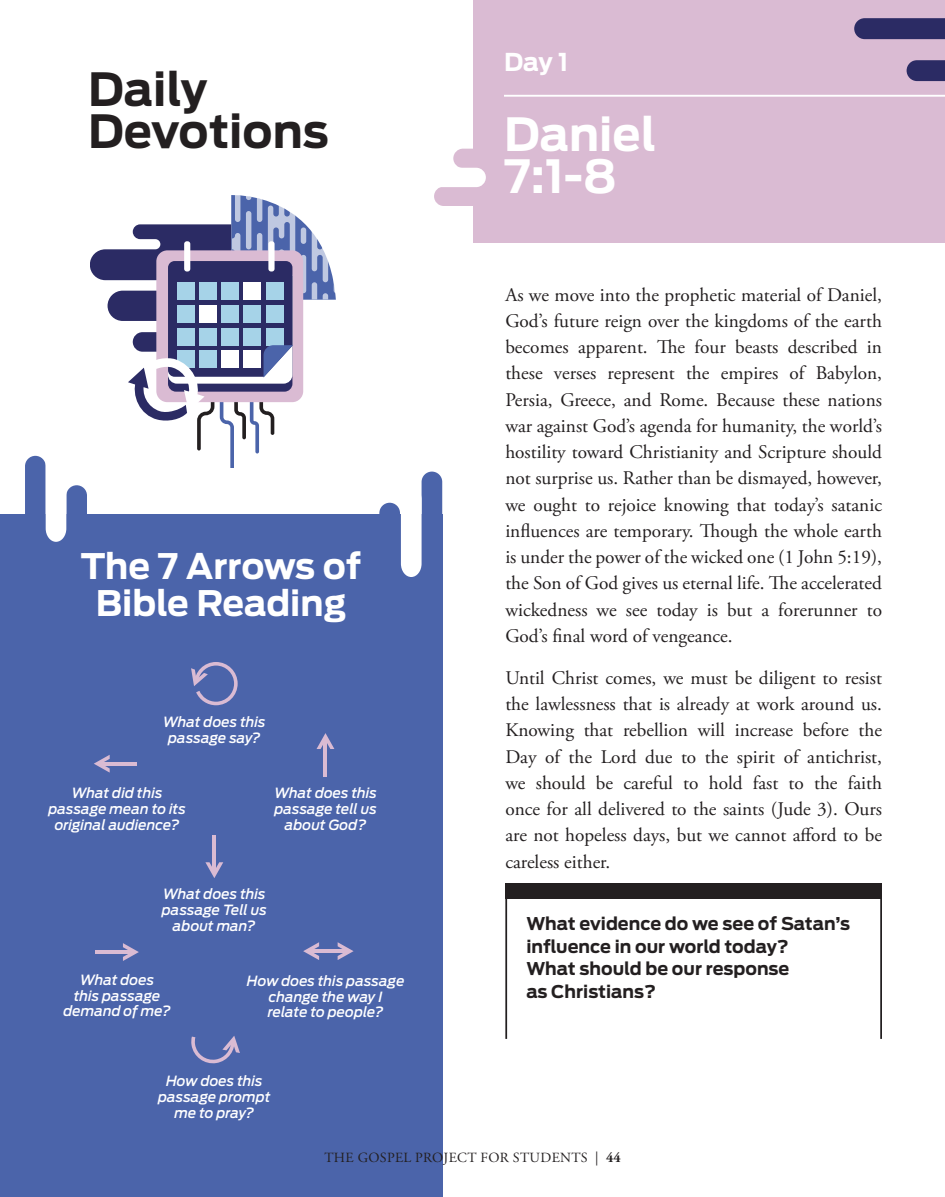
<style>
.page{position:relative;width:945px;height:1197px;background:#fff}
.page>*{position:absolute;margin:0;border:0;box-sizing:border-box;transform-origin:0 0}
.header_largest_left{font:700 45.5px/42px "Antenna";color:#231f20}
.header_largest_left-2{font:700 45.5px/42px "Antenna";color:#fff}
.header_large_center{font:700 35px/36.8px "Antenna";color:#fff;text-align:center}
.header_smallest_left{font:700 24.5px "Antenna";color:#fff}
.body_devo{font:19.25px/26.2px "Adobe Garamond Pro";color:#231f20;text-align:justify}
.question_devos{font:700 17.5px/22.8px "Antenna";color:#231f20}
._7_arrows_descriptio{font:italic 500 14px/15.8px "Antenna";color:#fff;text-align:center}
.t1{font:14px "Adobe Garamond Pro";letter-spacing:.025em;color:#231f20}
.s1{font-weight:700}
</style>
<div class="page">
<div style="left:473px;top:0;width:472px;height:243px;background:#dabbd3"></div>
<div style="left:453px;top:149px;width:66px;height:19px;background:#dabbd3;border-radius:10px"></div>
<div style="left:434px;top:187px;width:66px;height:19px;background:#dabbd3;border-radius:10px"></div>
<div style="left:420px;top:168px;width:66px;height:19px;background:#fff;border-radius:10px"></div>
<svg style="left:854px;top:18px;width:91px;height:63px"></svg>
<div style="left:0;top:515px;width:442px;height:682px;background:#4b64aa"></div>
<div style="left:25px;top:456px;width:21px;height:184px;background:#4b64aa;border-radius:10px"></div>
<div style="left:379px;top:503px;width:21px;height:184px;background:#4b64aa;border-radius:10px"></div>
<div style="left:422px;top:472px;width:20px;height:184px;background:#4b64aa;border-radius:10px"></div>
<div style="left:66px;top:485px;width:21px;height:185px;background:#4b64aa;border-radius:10px"></div>
<svg style="left:46px;top:515px;width:20px;height:27px"></svg>
<svg style="left:401px;top:486px;width:21px;height:91px"></svg>
<svg style="left:191px;top:662px;width:47px;height:43px"></svg>
<svg style="left:338px;top:942px;width:16px;height:18px"></svg>
<svg style="left:303px;top:942px;width:16px;height:18px"></svg>
<hr style="left:310px;top:949px;width:37px;height:4px;background:#dabbd3">
<svg style="left:317px;top:733px;width:17px;height:16px"></svg>
<hr style="left:324px;top:740px;width:3px;height:36px;background:#dabbd3">
<svg style="left:94px;top:755px;width:16px;height:18px"></svg>
<hr style="left:100px;top:762px;width:37px;height:3px;background:#dabbd3">
<svg style="left:191px;top:1036px;width:49px;height:28px"></svg>
<svg style="left:205px;top:862px;width:18px;height:16px"></svg>
<hr style="left:213px;top:835px;width:3px;height:37px;background:#dabbd3">
<svg style="left:123px;top:943px;width:16px;height:18px"></svg>
<hr style="left:96px;top:950px;width:36px;height:4px;background:#dabbd3">
<div style="left:506px;top:883px;width:376px;height:15px;background:#231f20"></div>
<hr style="left:505px;top:883px;width:2px;height:156px;background:#231f20">
<hr style="left:880px;top:883px;width:2px;height:156px;background:#231f20">
<hr style="left:504px;top:95px;width:441px;height:2px;background:#fff">
<svg style="left:90px;top:195px;width:246px;height:272px"></svg>
<p class="header_largest_left" style="left:88px;top:68px;width:242px">Daily<br>Devotions</p>
<p class="header_large_center" style="left:81px;top:548px;width:282px">The 7 Arrows of<br>Bible Reading</p>
<p class="_7_arrows_descriptio" style="left:163px;top:714px;width:104px">What does this passage say?</p>
<p class="_7_arrows_descriptio" style="left:48px;top:785px;width:139px">What did this passage mean to its original audience?</p>
<p class="_7_arrows_descriptio" style="left:274px;top:785px;width:104px">What does this passage tell us about God?</p>
<p class="_7_arrows_descriptio" style="left:162px;top:886px;width:106px">What does this passage Tell us about man?</p>
<p class="_7_arrows_descriptio" style="left:63px;top:972px;width:109px">What does<br>this passage demand of me?</p>
<p class="_7_arrows_descriptio" style="left:247px;top:973px;width:159px">How does this passage change the way I<br>relate to people?</p>
<p class="_7_arrows_descriptio" style="left:158px;top:1073px;width:114px">How does this passage prompt me to pray?</p>
<p class="header_smallest_left" style="left:504px;top:48px;width:66px">Day 1</p>
<p class="header_largest_left-2" style="left:504px;top:114px;width:154px">Daniel<br>7:1-8</p>
<p class="body_devo" style="left:505px;top:282px;width:378px">As we move into the prophetic material of Daniel, God’s future reign over the kingdoms of the earth becomes apparent. The four beasts described in these verses represent the empires of Babylon, Persia, Greece, and Rome. Because these nations war against God’s agenda for humanity, the world’s hostility toward Christianity and Scripture should not surprise us. Rather than be dismayed, however, we ought to rejoice knowing that today’s satanic influences are temporary. Though the whole earth is under the power of the wicked one (1 John 5:19), the Son of God gives us eternal life. The accelerated wickedness we see today is but a forerunner to God’s final word of vengeance.</p>
<p class="body_devo" style="left:505px;top:665px;width:378px">Until Christ comes, we must be diligent to resist the lawlessness that is already at work around us.<br>Knowing that rebellion will increase before the Day of the Lord due to the spirit of antichrist, we should be careful to hold fast to the faith once for all delivered to the saints (Jude 3). Ours are not hopeless days, but we cannot afford to be careless either.</p>
<p class="question_devos" style="left:526px;top:912px;width:325px">What evidence do we see of Satan’s influence in our world today?<br>What should be our response<br>as Christians?</p>
<p class="t1" style="left:324px;top:1150px;width:298px">THE GOSPEL PROJECT FOR STUDENTS | <span class="s1">44</span></p>
</div>
